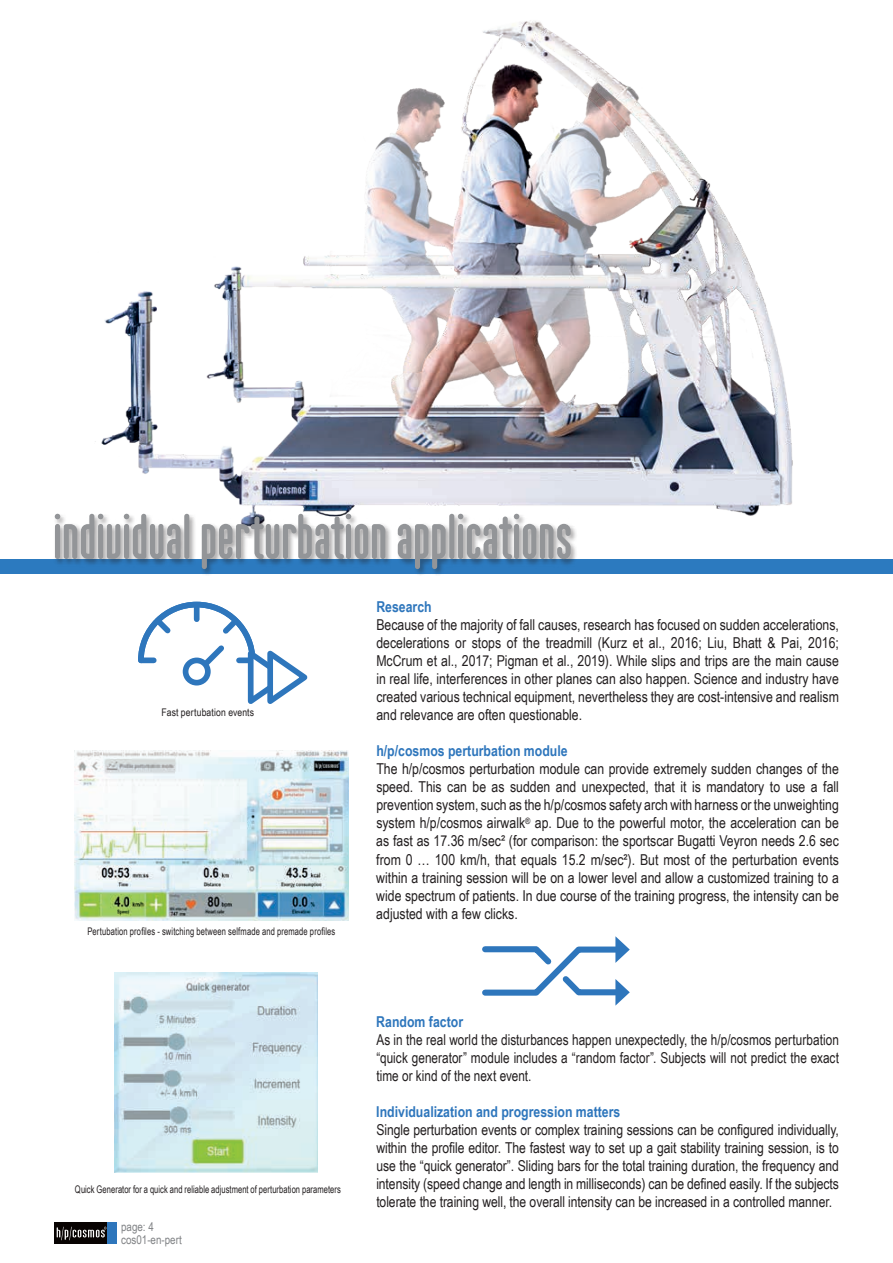
<style>
.page{position:relative;width:893px;height:1263px;background:#fff}
.page>*{position:absolute;margin:0;border:0;box-sizing:border-box;transform-origin:0 0}
.t1{font:57px "Marten Pro";color:#939598}
.t2{font:15px/18px "Arial Narrow";color:#231f20;text-align:justify}
.t3{font:15px/18px "Arial Narrow";color:#231f20;text-align:justify;scale:.96 1}
.t4{font:700 15px "Arial Narrow";color:#2e76bc}
.t5{font:12px/12.5px "Arial Narrow";color:#808285}
.t6{font:10.5px "Arial Narrow";letter-spacing:.01em;color:#231f20;scale:.88 1}
.t7{font:10.5px "Arial Narrow";letter-spacing:.01em;color:#231f20}
</style>
<div class="page">
<div style="left:54px;top:1222px;width:53px;height:22px;background:#080302"></div>
<div style="left:107px;top:1222px;width:10px;height:22px;background:#2e76bc"></div>
<svg style="left:57px;top:1227px;width:49px;height:13px"></svg>
<div style="left:0;top:559px;width:893px;height:15px;background:#2c7abf"></div>
<img style="left:74px;top:750px;width:275px;height:170px">
<svg style="left:138px;top:601px;width:170px;height:103px"></svg>
<svg style="left:482px;top:936px;width:148px;height:70px"></svg>
<img style="left:95px;top:20px;width:698px;height:496px">
<img style="left:114px;top:972px;width:203px;height:200px">
<div style="left:53px;top:513px;width:525px;height:63px;background:#231f20;opacity:.4"></div>
<h1 class="t1" style="left:53px;top:496px;width:521px">individual perturbation applications</h1>
<p class="t7" style="left:162px;top:704px;width:94px">Fast pertubation events</p>
<p class="t6" style="left:87px;top:923px;width:283px">Pertubation profiles - switching between selfmade and premade profiles</p>
<p class="t6" style="left:75px;top:1181px;width:304px">Quick Generator for a quick and reliable adjustment of perturbation parameters</p>
<p class="t5" style="left:121px;top:1220px;width:62px">page: 4 cos01-en-pert</p>
<p class="t4" style="left:376px;top:596px;width:57px">Research</p>
<p class="t2" style="left:376px;top:616px;width:464px">Because of the majority of fall causes, research has focused on sudden accelerations, decelerations or stops of the treadmill (Kurz et al., 2016; Liu, Bhatt &amp; Pai, 2016; McCrum et al., 2017; Pigman et al., 2019). While slips and trips are the main cause in real life, interferences in other planes can also happen. Science and industry have created various technical equipment, nevertheless they are cost-intensive and realism and relevance are often questionable.</p>
<p class="t4" style="left:376px;top:740px;width:193px">h/p/cosmos perturbation module</p>
<p class="t2" style="left:376px;top:760px;width:464px">The h/p/cosmos perturbation module can provide extremely sudden changes of the speed. This can be as sudden and unexpected, that it is mandatory to use a fall prevention system, such as the h/p/cosmos safety arch with harness or the unweighting system h/p/cosmos airwalk<sup>®</sup> ap. Due to the powerful motor, the acceleration can be as fast as 17.36 m/sec² (for comparison: the sportscar Bugatti Veyron needs 2.6 sec from 0 … 100 km/h, that equals 15.2 m/sec²). But most of the perturbation events within a training session will be on a lower level and allow a customized training to a wide spectrum of patients. In due course of the training progress, the intensity can be adjusted with a few clicks.</p>
<p class="t4" style="left:376px;top:1010px;width:88px">Random factor</p>
<p class="t3" style="left:376px;top:1030px;width:483px">As in the real world the disturbances happen unexpectedly, the h/p/cosmos perturbation “quick generator” module includes a “random factor”. Subjects will not predict the exact time or kind of the next event.</p>
<p class="t4" style="left:376px;top:1100px;width:246px">Individualization and progression matters</p>
<p class="t2" style="left:376px;top:1120px;width:464px">Single perturbation events or complex training sessions can be configured individually, within the profile editor. The fastest way to set up a gait stability training session, is to use the “quick generator”. Sliding bars for the total training duration, the frequency and intensity (speed change and length in milliseconds) can be defined easily. If the subjects tolerate the training well, the overall intensity can be increased in a controlled manner.</p>
</div>
